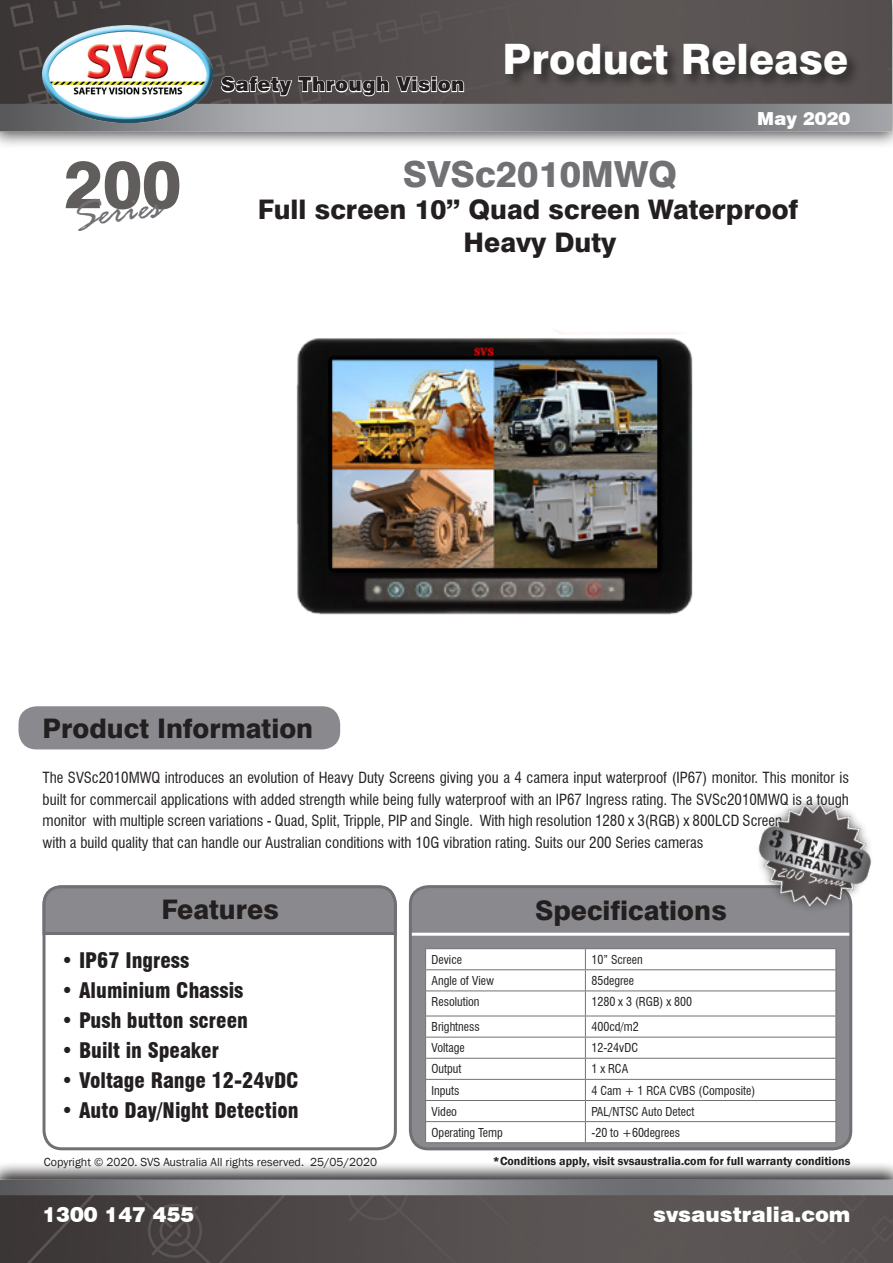
<style>
.page{position:relative;width:893px;height:1263px;background:#fff}
.page>*{position:absolute;margin:0;border:0;box-sizing:border-box;transform-origin:0 0}
.t1{font:800 66.3px "Swiss 721 BT";color:#615d5c}
.t2{font:800 42px "Swiss 721 BT";color:#fff}
.t3{font:italic 40.8px "Rage";color:#717074}
.t4{font:800 36px "Swiss 721 BT";color:#717074}
.t5{font:800 27px/32.4px "Swiss 721 BT";color:#231f20}
.t6{font:900 condensed 21px "Swiss 721 BT";color:#231f20}
.t7{font:900 21px "Swiss 721 BT";color:#fff}
.t8{font:900 19.5px "Swiss 721 BT";letter-spacing:.025em;color:#231f20}
.t9{font:900 18px "Swiss 721 BT";color:#fff}
.t10{font:condensed 15px/21.6px "Swiss 721 BT";color:#231f20}
.t11{font:condensed 12px "Swiss 721 BT";color:#231f20}
.t12{font:600 12px "Franklin Gothic";color:#231f20}
.t13{font:12px "Franklin Gothic";color:#231f20}
.s1{font-family:"Swis 721 Cn BT";font-stretch:normal}
</style>
<div class="page">
<div style="left:0;top:0;width:893px;height:149px;background:#231f20;opacity:.75"></div>
<img style="left:0;top:0;width:892px;height:134px">
<img style="left:43px;top:26px;width:170px;height:96px">
<div style="left:503px;top:42px;width:358px;height:47px;background:#231f20;opacity:.75"></div>
<svg style="left:220px;top:75px;width:245px;height:22px"></svg>
<div style="left:0;top:1161px;width:893px;height:102px;background:#231f20;opacity:.75"></div>
<div style="left:43px;top:885px;width:354px;height:265px;border:3px solid #717074;border-radius:18px"></div>
<svg style="left:42px;top:885px;width:355px;height:51px;background:#8a8a8d"></svg>
<div style="left:410px;top:887px;width:441px;height:262px;background:#8a8a8e;border-radius:18px"></div>
<div style="left:409px;top:885px;width:443px;height:265px;border:3px solid #717074;border-radius:18px"></div>
<hr style="left:412px;top:933px;width:437px;height:3px;background:#fff">
<div style="left:426px;top:949px;width:409px;height:193px;background:#fff"></div>
<hr style="left:425px;top:948px;width:160px;height:1px;background:#717074">
<hr style="left:585px;top:948px;width:251px;height:1px;background:#717074">
<hr style="left:425px;top:969px;width:160px;height:1px;background:#717074">
<hr style="left:585px;top:969px;width:251px;height:1px;background:#717074">
<hr style="left:425px;top:990px;width:160px;height:1px;background:#717074">
<hr style="left:585px;top:990px;width:251px;height:1px;background:#717074">
<hr style="left:425px;top:1016px;width:160px;height:1px;background:#717074">
<hr style="left:585px;top:1016px;width:251px;height:1px;background:#717074">
<hr style="left:425px;top:1037px;width:160px;height:1px;background:#717074">
<hr style="left:585px;top:1037px;width:251px;height:1px;background:#717074">
<hr style="left:425px;top:1058px;width:160px;height:1px;background:#717074">
<hr style="left:585px;top:1058px;width:251px;height:1px;background:#717074">
<hr style="left:425px;top:1079px;width:160px;height:1px;background:#717074">
<hr style="left:585px;top:1079px;width:251px;height:1px;background:#717074">
<hr style="left:425px;top:1100px;width:160px;height:1px;background:#717074">
<hr style="left:585px;top:1100px;width:251px;height:1px;background:#717074">
<hr style="left:425px;top:1121px;width:160px;height:1px;background:#717074">
<svg style="left:425px;top:949px;width:1px;height:193px"></svg>
<hr style="left:585px;top:1121px;width:251px;height:1px;background:#717074">
<svg style="left:585px;top:949px;width:1px;height:193px"></svg>
<svg style="left:835px;top:949px;width:1px;height:193px"></svg>
<hr style="left:425px;top:1142px;width:160px;height:1px;background:#717074">
<hr style="left:585px;top:1142px;width:251px;height:1px;background:#717074">
<div style="left:19px;top:706px;width:321px;height:43px;background:#8a8a8e;border-radius:18px"></div>
<img style="left:736px;top:800px;width:136px;height:136px">
<img style="left:296px;top:329px;width:397px;height:286px">
<p class="t1" style="left:64px;top:144px;width:119px">200</p>
<p class="t3" style="left:69px;top:196px;width:92px;rotate:-8deg">Series</p>
<p class="t8" style="left:221px;top:73px;width:245px">Safety Through Vision</p>
<p class="t2" style="left:503px;top:34px;width:347px">Product Release</p>
<p class="t9" style="left:757px;top:108px;width:95px">May 2020</p>
<p class="t4" style="left:403px;top:152px;width:276px">SVSc2010MWQ</p>
<p class="t5" style="left:464px;top:193px;width:336px;text-indent:-206px">Full screen 10” Quad screen Waterproof<br>Heavy Duty</p>
<p class="t5" style="left:43px;top:712px;width:272px">Product Information</p>
<p class="t10" style="left:43px;top:767px;width:808px">The SVSc2010MWQ introduces an evolution of Heavy Duty Screens giving you a 4 camera input waterproof (IP67) monitor. This monitor is built for commercail applications with added strength while being fully waterproof with an IP67 Ingress rating. The SVSc2010MWQ is a tough monitor with multiple screen variations - Quad, Split, Tripple<span class="s1">, PIP</span> and Single. With high resolution 1280 x 3(RGB) x 800LCD Screen<br>with a build quality that can handle our Australian conditions <span class="s1">with 10G vibration rating</span>. Suits our 200 Series cameras</p>
<p class="t5" style="left:161px;top:893px;width:119px">Features</p>
<p class="t5" style="left:535px;top:894px;width:193px">Specifications</p>
<p class="t11" style="left:432px;top:952px;width:32px">Device</p>
<p class="t11" style="left:591px;top:952px;width:53px">10” Screen</p>
<p class="t11" style="left:432px;top:973px;width:64px">Angle of View</p>
<p class="t11" style="left:591px;top:973px;width:44px">85degree</p>
<p class="t11" style="left:432px;top:994px;width:49px">Resolution</p>
<p class="t11" style="left:591px;top:994px;width:102px">1280 x 3 (RGB) x 800</p>
<p class="t11" style="left:432px;top:1019px;width:50px">Brightness</p>
<p class="t11" style="left:591px;top:1019px;width:49px">400cd/m2</p>
<p class="t11" style="left:432px;top:1041px;width:35px">Voltage</p>
<p class="t11" style="left:591px;top:1041px;width:48px">12-24vDC</p>
<p class="t11" style="left:432px;top:1062px;width:31px">Output</p>
<p class="t11" style="left:591px;top:1062px;width:38px">1 x RCA</p>
<p class="t11" style="left:432px;top:1083px;width:29px">Inputs</p>
<p class="t11" style="left:591px;top:1083px;width:165px">4 Cam + 1 RCA CVBS (Composite)</p>
<p class="t11" style="left:432px;top:1104px;width:27px">Video</p>
<p class="t11" style="left:591px;top:1104px;width:105px">PAL/NTSC Auto Detect</p>
<p class="t11" style="left:432px;top:1125px;width:73px">Operating Temp</p>
<p class="t11" style="left:591px;top:1125px;width:90px">-20 to +60degrees</p>
<p class="t6" style="left:61px;top:948px;width:130px">• IP67 Ingress</p>
<p class="t6" style="left:61px;top:978px;width:184px">• Aluminium Chassis</p>
<p class="t6" style="left:61px;top:1008px;width:188px">• Push button screen</p>
<p class="t6" style="left:61px;top:1038px;width:160px">• Built in Speaker</p>
<p class="t6" style="left:61px;top:1068px;width:239px">• Voltage Range 12-24vDC</p>
<p class="t6" style="left:61px;top:1098px;width:239px">• Auto Day/Night Detection</p>
<p class="t13" style="left:44px;top:1155px;width:335px">Copyright © 2020. SVS Australia All rights reserved. 25/05/2020</p>
<p class="t12" style="left:493px;top:1154px;width:359px">*Conditions apply, visit svsaustralia.com for full warranty conditions</p>
<p class="t7" style="left:43px;top:1201px;width:153px">1300 147 455</p>
<p class="t7" style="left:653px;top:1201px;width:199px">svsaustralia.com</p>
</div>
